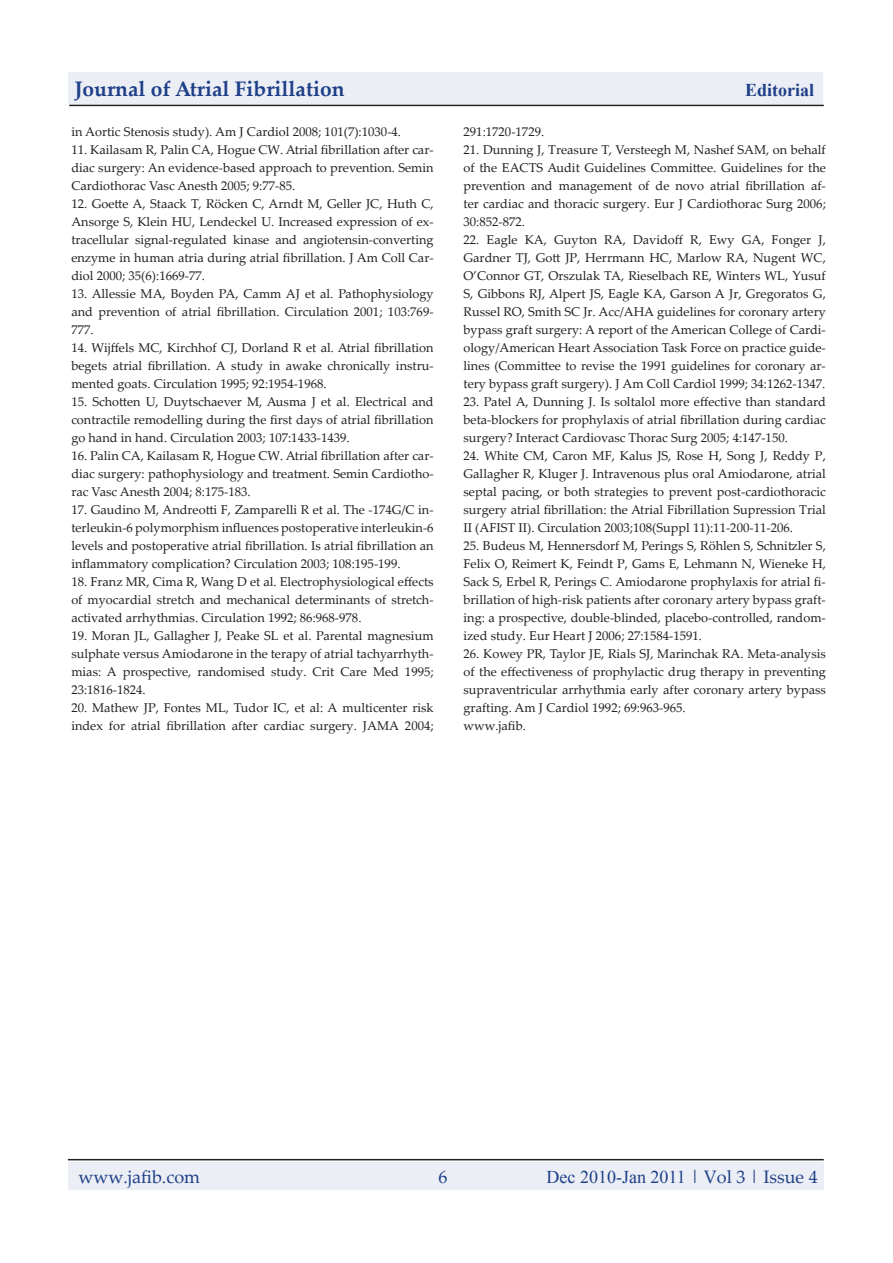
<style>
.page{position:relative;width:893px;height:1263px;background:#fff}
.page>*{position:absolute;margin:0;border:0;box-sizing:border-box;transform-origin:0 0}
.pgheader{font:700 21px "Palatino Linotype";color:#1e3f88}
.pgheader-2{font:18px "Times New Roman";color:#1e3f88}
.pgheader-3{font:18px "Palatino Linotype";color:#1e3f88}
.pgheader-4{font:700 18px "Times New Roman";color:#1e3f88}
.body{font:12.75px/18px "Palatino Linotype";color:#231f20;text-align:justify}
.s1{font-family:"Palatino Linotype"}
</style>
<div class="page">
<hr style="left:68px;top:1159px;width:756px;height:1px;background:#231f20">
<div style="left:68px;top:1162px;width:756px;height:27px;background:#ebeef4"></div>
<hr style="left:69px;top:105px;width:755px;height:1px;background:#231f20">
<div style="left:68px;top:73px;width:755px;height:31px;background:#ebeef4"></div>
<p class="pgheader" style="left:74px;top:74px;width:272px">Journal of Atrial Fibrillation</p>
<p class="pgheader-4" style="left:745px;top:77px;width:71px">Editorial</p>
<p class="body" style="left:71px;top:122px;width:331px">in Aortic Stenosis study). Am J Cardiol 2008; 101(7):1030-4.</p>
<p class="body" style="left:71px;top:140px;width:364px">11. Kailasam R, Palin CA, Hogue CW. Atrial fibrillation after car&shy;diac surgery: An evidence-based approach to prevention. Semin Cardiothorac Vasc Anesth 2005; 9:77-85.</p>
<p class="body" style="left:71px;top:194px;width:364px">12. Goette A, Staack T, Röcken C, Arndt M, Geller JC, Huth C, Ansorge S, Klein HU, Lendeckel U. Increased expression of ex&shy;tracellular signal-regulated kinase and angiotensin-converting enzyme in human atria during atrial fibrillation. J Am Coll Car&shy;diol 2000; 35(6):1669-77.</p>
<p class="body" style="left:71px;top:284px;width:364px">13. Allessie MA, Boyden PA, Camm AJ et al. Pathophysiology and prevention of atrial fibrillation. Circulation 2001; 103:769- 777.</p>
<p class="body" style="left:71px;top:338px;width:364px">14. Wijffels MC, Kirchhof CJ, Dorland R et al. Atrial fibrillation begets atrial fibrillation. A study in awake chronically instru&shy;mented goats. Circulation 1995; 92:1954-1968.</p>
<p class="body" style="left:71px;top:392px;width:364px">15. Schotten U, Duytschaever M, Ausma J et al. Electrical and contractile remodelling during the first days of atrial fibrillation go hand in hand. Circulation 2003; 107:1433-1439.</p>
<p class="body" style="left:71px;top:446px;width:364px">16. Palin CA, Kailasam R, Hogue CW. Atrial fibrillation after car&shy;diac surgery: pathophysiology and treatment. Semin Cardiotho&shy;rac Vasc Anesth 2004; 8:175-183.</p>
<p class="body" style="left:71px;top:500px;width:364px">17. Gaudino M, Andreotti F, Zamparelli R et al. The -174G/C in&shy;terleukin-6 polymorphism influences postoperative interleukin-6 levels and postoperative atrial fibrillation. Is atrial fibrillation an inflammatory complication? Circulation 2003; 108:195-199.</p>
<p class="body" style="left:71px;top:572px;width:364px">18. Franz MR, Cima R, Wang D et al. Electrophysiological effects of myocardial stretch and mechanical determinants of stretch&shy;activated arrhythmias. Circulation 1992; 86:968-978.</p>
<p class="body" style="left:71px;top:626px;width:364px">19. Moran JL, Gallagher J, Peake SL et al. Parental magnesium sulphate versus Amiodarone in the terapy of atrial tachyarrhyth&shy;mias: A prospective, randomised study. Crit Care Med 1995; 23:1816-1824.</p>
<p class="body" style="left:71px;top:698px;width:364px">20. Mathew JP, Fontes ML, Tudor IC, et al: A multicenter risk index for atrial fibrillation after cardiac surgery. JAMA 2004;</p>
<p class="body" style="left:464px;top:122px;width:82px">291:1720-1729.</p>
<p class="body" style="left:464px;top:140px;width:364px">21. Dunning J, Treasure T, Versteegh M, Nashef SAM, on behalf of the EACTS Audit Guidelines Committee. Guidelines for the prevention and management of de novo atrial fibrillation af&shy;ter cardiac and thoracic surgery. Eur J Cardiothorac Surg 2006; 30:852-872.</p>
<p class="body" style="left:464px;top:230px;width:364px">22. Eagle KA, Guyton RA, Davidoff R, Ewy GA, Fonger J, Gardner TJ, Gott JP, Herrmann HC, Marlow RA, Nugent WC, O’Connor GT, Orszulak TA, Rieselbach RE, Winters WL, Yusuf S, Gibbons RJ, Alpert JS, Eagle KA, Garson A Jr, Gregoratos G, Russel RO, Smith SC Jr. Acc/AHA guidelines for coronary artery bypass graft surgery: A report of the American College of Cardi&shy;ology/American Heart Association Task Force on practice guide&shy;lines (Committee to revise the 1991 guidelines for coronary ar&shy;tery bypass graft surgery). J Am Coll Cardiol 1999; 34:1262-1347.</p>
<p class="body" style="left:464px;top:392px;width:364px">23. Patel A, Dunning J. Is soltalol more effective than standard beta-blockers for prophylaxis of atrial fibrillation during cardiac surgery? Interact Cardiovasc Thorac Surg 2005; 4:147-150.</p>
<p class="body" style="left:464px;top:446px;width:364px">24. White CM, Caron MF, Kalus JS, Rose H, Song J, Reddy P, Gallagher R, Kluger J. Intravenous plus oral Amiodarone, atrial septal pacing, or both strategies to prevent post-cardiothoracic surgery atrial fibrillation: the Atrial Fibrillation Supression Trial II (AFIST II). Circulation 2003;108(Suppl 11):11-200-11-206.</p>
<p class="body" style="left:464px;top:536px;width:364px">25. Budeus M, Hennersdorf M, Perings S, Röhlen S, Schnitzler S, Felix O, Reimert K, Feindt P, Gams E, Lehmann N, Wieneke H, Sack S, Erbel R, Perings C. Amiodarone prophylaxis for atrial fi&shy;brillation of high-risk patients after coronary artery bypass graft&shy;ing: a prospective, double-blinded, placebo-controlled, random&shy;ized study. Eur Heart J 2006; 27:1584-1591.</p>
<p class="body" style="left:464px;top:644px;width:364px">26. Kowey PR, Taylor JE, Rials SJ, Marinchak RA. Meta-analysis of the effectiveness of prophylactic drug therapy in preventing supraventricular arrhythmia early after coronary artery bypass grafting. Am J Cardiol 1992; 69:963-965.</p>
<p class="body" style="left:464px;top:716px;width:64px">www.jafib.</p>
<p class="pgheader-3" style="left:78px;top:1163px;width:123px">www.jafib.com</p>
<p class="pgheader-3" style="left:439px;top:1163px;width:10px">6</p>
<p class="pgheader-2" style="left:547px;top:1164px;width:273px">Dec 2010-Jan 2011 <span class="s1">| Vol 3 | Issue 4</span></p>
</div>
